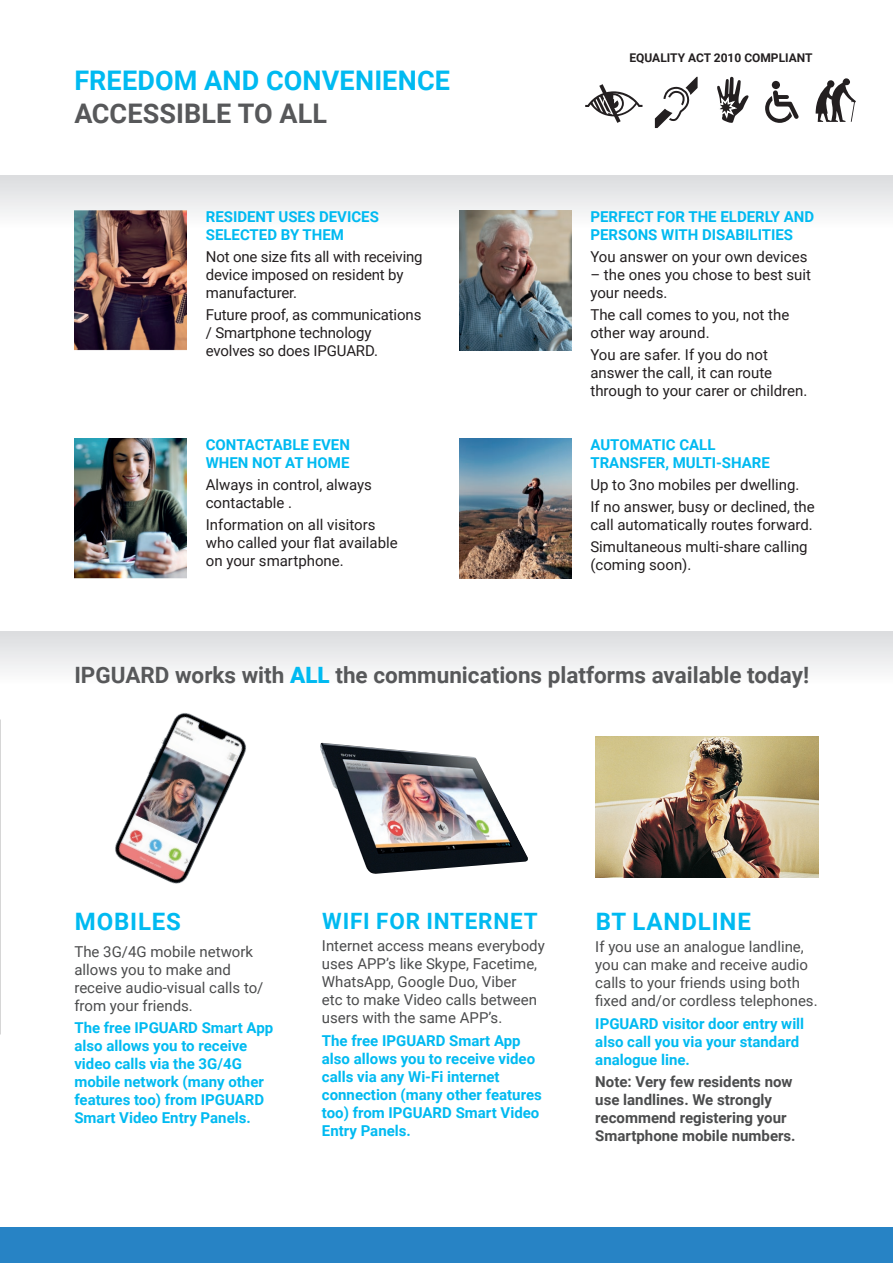
<style>
.page{position:relative;width:893px;height:1263px;background:#fff}
.page>*{position:absolute;margin:0;border:0;box-sizing:border-box;transform-origin:0 0}
.t1{font:700 27px "Roboto";letter-spacing:.005em;color:#00baf1}
.t2{font:700 27px "Roboto";color:#57585a}
.t3{font:700 24px "Roboto";letter-spacing:.035em;color:#00baf1}
.t4{font:700 22.5px "Roboto";color:#57585a}
.t5{font:700 22.5px "Roboto";letter-spacing:.035em;color:#00baf1}
.t6{font:15px/18px "Roboto";color:#231f20}
.t7{font:700 15px/18px "Roboto";color:#00baf1}
.t8{font:15px/18px "Roboto";color:#4b4c4d}
.t9{font:700 15px/18px "Roboto";color:#4b4c4d}
.t10{font:700 12px "Roboto";color:#231f20}
.s1{font-weight:900;color:#00baf1}
</style>
<div class="page">
<div style="left:0;top:1228px;width:893px;height:35px;background:#2783c5"></div>
<div style="left:0;top:175px;width:893px;height:53px;background:linear-gradient(to bottom,#dadcde,#fefdfd)"></div>
<div style="left:0;top:631px;width:893px;height:53px;background:linear-gradient(to bottom,#dadcde,#fefdfe)"></div>
<svg style="left:717px;top:77px;width:32px;height:46px"></svg>
<svg style="left:655px;top:77px;width:43px;height:51px"></svg>
<svg style="left:816px;top:78px;width:40px;height:44px"></svg>
<svg style="left:585px;top:84px;width:57px;height:39px"></svg>
<div style="left:772px;top:81px;width:8px;height:8px;background:#231f20;border-radius:50%"></div>
<svg style="left:765px;top:90px;width:34px;height:33px"></svg>
<img style="left:459px;top:210px;width:112px;height:141px">
<img style="left:74px;top:438px;width:112px;height:141px">
<img style="left:459px;top:438px;width:112px;height:141px">
<img style="left:74px;top:210px;width:112px;height:141px">
<img style="left:595px;top:737px;width:224px;height:140px">
<img style="left:320px;top:743px;width:208px;height:131px">
<img style="left:115px;top:713px;width:132px;height:171px">
<h1 class="t1" style="left:74px;top:62px;width:377px">FREEDOM AND CONVENIENCE</h1>
<h1 class="t2" style="left:74px;top:94px;width:254px">ACCESSIBLE TO ALL</h1>
<p class="t7" style="left:206px;top:207px;width:175px">RESIDENT USES DEVICES<br>SELECTED BY THEM</p>
<p class="t6" style="left:206px;top:247px;width:218px">Not one size fits all with receiving device imposed on resident by manufacturer.</p>
<p class="t6" style="left:206px;top:305px;width:217px">Future proof, as communications / Smartphone technology evolves so does IPGUARD.</p>
<p class="t7" style="left:206px;top:435px;width:146px">CONTACTABLE EVEN<br>WHEN NOT AT HOME</p>
<p class="t6" style="left:206px;top:475px;width:168px">Always in control, always contactable .</p>
<p class="t6" style="left:206px;top:515px;width:193px">Information on all visitors who called your flat available on your smartphone.</p>
<p class="t10" style="left:629px;top:49px;width:185px">EQUALITY ACT 2010 COMPLIANT</p>
<p class="t7" style="left:590px;top:207px;width:225px">PERFECT FOR THE ELDERLY AND<br>PERSONS WITH DISABILITIES</p>
<p class="t6" style="left:590px;top:247px;width:218px">You answer on your own devices</p>
<p class="t6" style="left:590px;top:265px;width:222px">– the ones you chose to best suit your needs.</p>
<p class="t6" style="left:590px;top:305px;width:200px">The call comes to you, not the other way around.</p>
<p class="t6" style="left:590px;top:346px;width:218px">You are safer. If you do not answer the call, it can route through to your carer or children.</p>
<p class="t7" style="left:590px;top:435px;width:181px">AUTOMATIC CALL<br>TRANSFER, MULTI-SHARE</p>
<p class="t6" style="left:590px;top:473px;width:226px;line-height:22.2px">Up to 3no mobiles per dwelling.<br>If no answer, busy or declined, the</p>
<p class="t6" style="left:590px;top:513px;width:224px;line-height:22.2px">call automatically routes forward.<br>Simultaneous multi-share calling</p>
<p class="t6" style="left:590px;top:556px;width:103px">(coming soon).</p>
<h3 class="t4" style="left:74px;top:660px;width:736px">IPGUARD works with <span class="s1">ALL</span> the communications platforms available today!</h3>
<h2 class="t3" style="left:75px;top:905px;width:108px">MOBILES</h2>
<p class="t8" style="left:74px;top:942px;width:191px">The 3G/4G mobile network allows you to make and receive audio‑visual calls to/ from your friends.</p>
<p class="t7" style="left:74px;top:1018px;width:200px">The free IPGUARD Smart App also allows you to receive video calls via the 3G/4G mobile network (many other features too) from IPGUARD<br>Smart Video Entry Panels.</p>
<h3 class="t5" style="left:322px;top:905px;width:217px">WIFI FOR INTERNET</h3>
<p class="t8" style="left:322px;top:936px;width:224px">Internet access means everybody uses APP’s like Skype, Facetime,<br>WhatsApp, Google Duo, Viber<br>etc to make Video calls between users with the same APP’s.</p>
<p class="t7" style="left:322px;top:1031px;width:221px">The free IPGUARD Smart App also allows you to receive video calls via any Wi-Fi internet connection (many other features too) from IPGUARD Smart Video<br>Entry Panels.</p>
<h2 class="t3" style="left:596px;top:905px;width:157px">BT LANDLINE</h2>
<p class="t8" style="left:595px;top:937px;width:224px">If you use an analogue landline, you can make and receive audio calls to your friends using both fixed and/or cordless telephones.</p>
<p class="t7" style="left:595px;top:1014px;width:210px">IPGUARD visitor door entry will also call you via your standard analogue line.</p>
<p class="t9" style="left:595px;top:1072px;width:202px">Note: Very few residents now use landlines. We strongly recommend registering your<br>Smartphone mobile numbers.</p>
</div>
